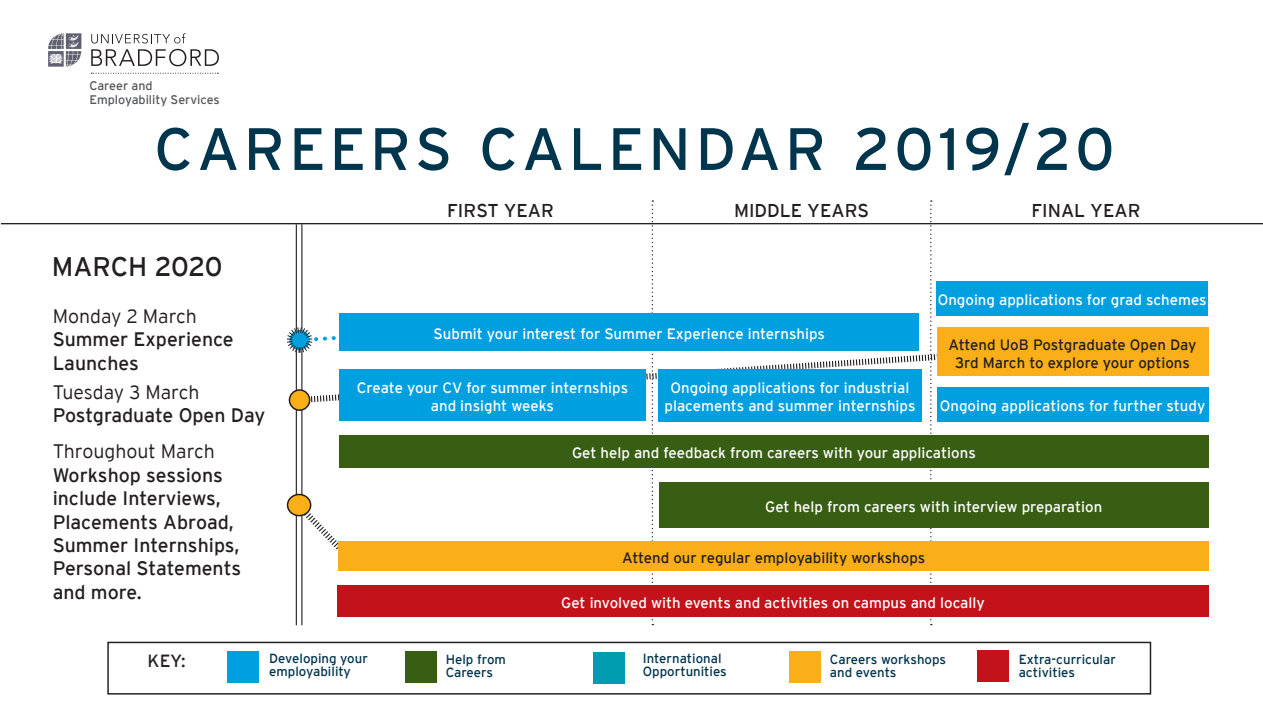
<style>
.page{position:relative;width:1263px;height:723px;background:#fff}
.page>*{position:absolute;margin:0;border:0;box-sizing:border-box;transform-origin:0 0}
.t1{font:59.55px "Interstate";letter-spacing:.065em;color:#00354e}
.t2{font:26.85px "Interstate";letter-spacing:-.015em;color:#231f20}
.t3{font:19.5px/23.4px "Interstate";color:#231f20}
.t4{font:300 19.5px "Interstate";color:#231f20}
.t5{font:18.6px "Interstate";color:#231f20}
.t6{font:17.7px "Interstate";color:#231f20}
.t7{font:15px/18px "Interstate";color:#fff;text-align:center}
.t8{font:15px/18px "Interstate";color:#231f20;text-align:center}
.t9{font:13.2px/13.2px "Interstate";color:#00354e}
.t10{font:12.45px "Interstate";color:#57585a}
</style>
<div class="page">
<svg style="left:302px;top:354px;width:635px;height:50px"></svg>
<div style="left:107px;top:642px;width:1044px;height:52px;border:1px solid #231f20"></div>
<hr style="left:1px;top:223px;width:1262px;height:1px;background:#231f20">
<div style="left:977px;top:651px;width:31px;height:31px;background:#c4121a"></div>
<div style="left:789px;top:651px;width:31px;height:32px;background:#faaf18"></div>
<div style="left:405px;top:651px;width:31px;height:32px;background:#375e12"></div>
<div style="left:228px;top:651px;width:31px;height:31px;background:#009fdf"></div>
<div style="left:593px;top:652px;width:31px;height:31px;background:#009db1"></div>
<svg style="left:48px;top:33px;width:33px;height:34px"></svg>
<svg style="left:91px;top:33px;width:128px;height:33px"></svg>
<svg style="left:91px;top:73px;width:127px;height:1px"></svg>
<hr style="left:301px;top:224px;width:1px;height:401px;background:#231f20">
<hr style="left:296px;top:224px;width:1px;height:401px;background:#231f20">
<svg style="left:652px;top:200px;width:1px;height:425px"></svg>
<svg style="left:930px;top:200px;width:2px;height:425px"></svg>
<div style="left:659px;top:482px;width:549px;height:46px;background:#375e12"></div>
<div style="left:937px;top:387px;width:271px;height:35px;background:#009fdf"></div>
<div style="left:658px;top:369px;width:264px;height:52px;background:#009fdf"></div>
<div style="left:936px;top:281px;width:272px;height:34px;background:#009fdf"></div>
<div style="left:339px;top:435px;width:870px;height:33px;background:#375e12"></div>
<div style="left:339px;top:369px;width:307px;height:51px;background:#009fdf"></div>
<div style="left:337px;top:585px;width:872px;height:32px;background:#c4121a"></div>
<svg style="left:292px;top:498px;width:65px;height:68px"></svg>
<div style="left:338px;top:542px;width:871px;height:29px;background:#faaf18"></div>
<div style="left:288px;top:494px;width:23px;height:22px;background:#faaf18;border-radius:50%"></div>
<div style="left:287px;top:494px;width:24px;height:22px;border:2px solid #231f20;border-radius:50%"></div>
<div style="left:339px;top:313px;width:580px;height:38px;background:#009fdf"></div>
<svg style="left:286px;top:326px;width:50px;height:28px"></svg>
<div style="left:289px;top:390px;width:21px;height:20px;background:#faaf18;border-radius:50%"></div>
<div style="left:289px;top:389px;width:21px;height:22px;border:2px solid #231f20;border-radius:50%"></div>
<div style="left:937px;top:327px;width:271px;height:49px;background:#faaf18"></div>
<p class="t10" style="left:89px;top:79px;width:65px">Career and</p>
<p class="t10" style="left:89px;top:93px;width:132px">Employability Services</p>
<p class="t1" style="left:154px;top:116px;width:962px">CAREERS CALENDAR 2019/20</p>
<p class="t2" style="left:52px;top:252px;width:172px">MARCH 2020</p>
<p class="t4" style="left:53px;top:305px;width:146px">Monday 2 March</p>
<p class="t3" style="left:53px;top:327px;width:183px">Summer Experience<br>Launches</p>
<p class="t4" style="left:53px;top:381px;width:148px">Tuesday 3 March</p>
<p class="t3" style="left:53px;top:404px;width:214px">Postgraduate Open Day</p>
<p class="t4" style="left:53px;top:441px;width:164px">Throughout March</p>
<p class="t3" style="left:53px;top:463px;width:190px">Workshop sessions include Interviews,<br>Placements Abroad,<br>Summer Internships,<br>Personal Statements and more.</p>
<p class="t5" style="left:447px;top:200px;width:108px">FIRST YEAR</p>
<p class="t5" style="left:734px;top:200px;width:137px">MIDDLE YEARS</p>
<p class="t5" style="left:1031px;top:200px;width:111px">FINAL YEAR</p>
<p class="t7" style="left:434px;top:325px;width:393px">Submit your interest for Summer Experience internships</p>
<p class="t7" style="left:357px;top:378px;width:273px">Create your CV for summer internships</p>
<p class="t7" style="left:431px;top:396px;width:125px">and insight weeks</p>
<p class="t7" style="left:664px;top:378px;width:253px">Ongoing applications for industrial placements and summer internships</p>
<p class="t7" style="left:938px;top:291px;width:270px">Ongoing applications for grad schemes</p>
<p class="t8" style="left:948px;top:335px;width:250px">Attend UoB Postgraduate Open Day<br>3rd March to explore your options</p>
<p class="t7" style="left:940px;top:397px;width:267px">Ongoing applications for further study</p>
<p class="t7" style="left:572px;top:444px;width:405px">Get help and feedback from careers with your applications</p>
<p class="t7" style="left:765px;top:497px;width:338px">Get help from careers with interview preparation</p>
<p class="t8" style="left:622px;top:549px;width:305px">Attend our regular employability workshops</p>
<p class="t7" style="left:561px;top:594px;width:425px">Get involved with events and activities on campus and locally</p>
<p class="t6" style="left:148px;top:651px;width:40px">KEY:</p>
<p class="t9" style="left:643px;top:651px;width:80px">International</p>
<p class="t9" style="left:643px;top:664px;width:86px">Opportunities</p>
<p class="t9" style="left:269px;top:652px;width:100px">Developing your</p>
<p class="t9" style="left:269px;top:665px;width:83px">employability</p>
<p class="t9" style="left:446px;top:652px;width:62px">Help from<br>Careers</p>
<p class="t9" style="left:830px;top:652px;width:118px">Careers workshops</p>
<p class="t9" style="left:830px;top:665px;width:68px">and events</p>
<p class="t9" style="left:1019px;top:652px;width:99px">Extra-curricular</p>
<p class="t9" style="left:1019px;top:666px;width:58px">activities</p>
</div>
